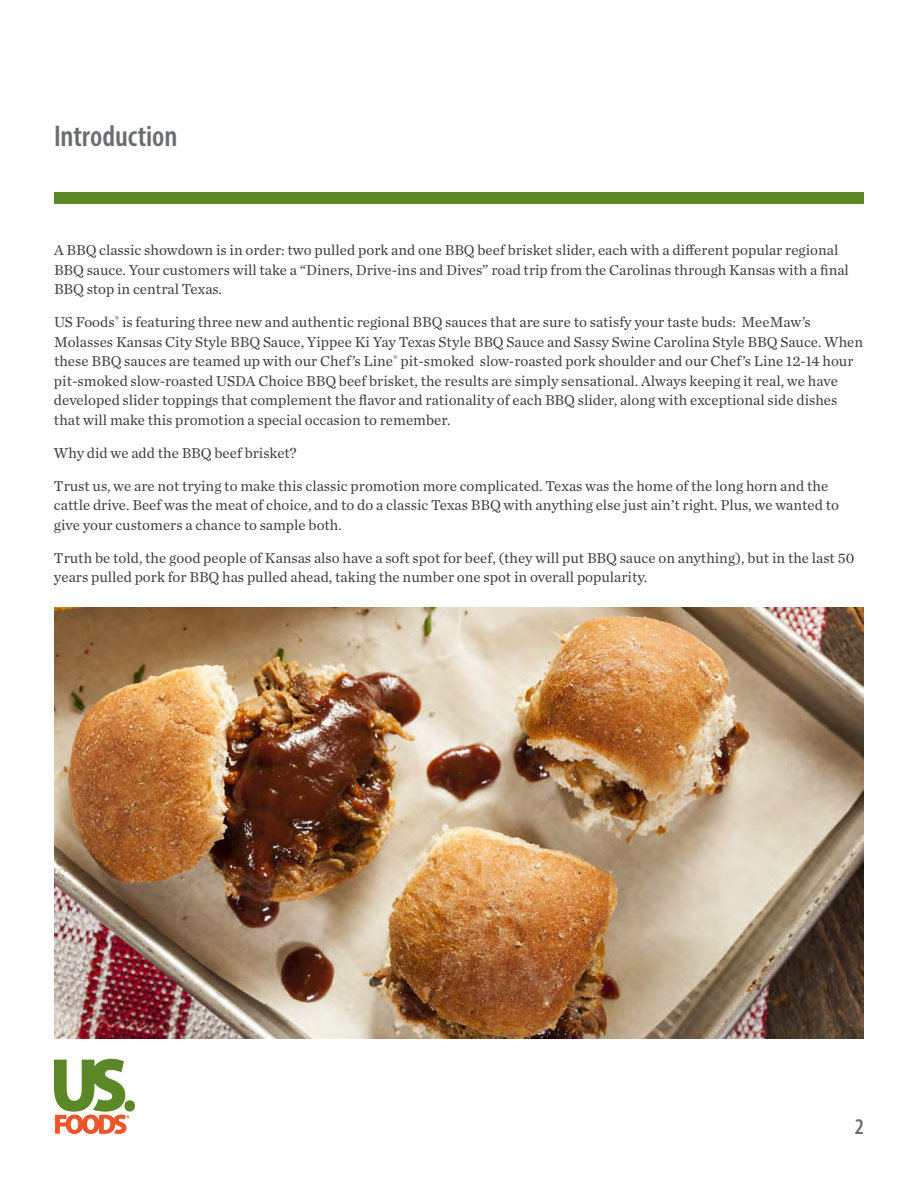
<style>
.page{position:relative;width:918px;height:1188px;background:#fff}
.page>*{position:absolute;margin:0;border:0;box-sizing:border-box;transform-origin:0 0}
.t1{font:600 condensed 30px "Myriad Pro";letter-spacing:-.005em;color:#6c6d70}
.t2{font:600 condensed 22.5px "Myriad Pro";color:#6c6d70}
.Body_Copy_Back_Page{font:15px/19.5px "Chronicle Text G1";color:#3e3e3f}
</style>
<div class="page">
<div style="left:124px;top:1100px;width:11px;height:12px;background:#5c8727;border-radius:50%"></div>
<svg style="left:54px;top:1059px;width:75px;height:75px"></svg>
<div style="left:54px;top:192px;width:810px;height:12px;background:#5c8727"></div>
<img style="left:54px;top:608px;width:810px;height:431px">
<p class="t1" style="left:54px;top:117px;width:125px">Introduction</p>
<p class="Body_Copy_Back_Page" style="left:54px;top:240px;width:796px">A BBQ classic showdown is in order: two pulled pork and one BBQ beef brisket slider, each with a different popular regional<br>BBQ sauce. Your customers will take a “Diners, Drive-ins and Dives” road trip from the Carolinas through Kansas with a final<br>BBQ stop in central Texas.</p>
<p class="Body_Copy_Back_Page" style="left:54px;top:312px;width:811px">US Foods<sup>®</sup> is featuring three new and authentic regional BBQ sauces that are sure to satisfy your taste buds: MeeMaw’s Molasses Kansas City Style BBQ Sauce, Yippee Ki Yay Texas Style BBQ Sauce and Sassy Swine Carolina Style BBQ Sauce. When these BBQ sauces are teamed up with our Chef’s Line<sup>®</sup> pit-smoked slow-roasted pork shoulder and our Chef’s Line 12-14 hour pit-smoked slow-roasted USDA Choice BBQ beef brisket, the results are simply sensational. Always keeping it real, we have developed slider toppings that complement the flavor and rationality of each BBQ slider, along with exceptional side dishes that will make this promotion a special occasion to remember.</p>
<p class="Body_Copy_Back_Page" style="left:54px;top:442px;width:244px">Why did we add the BBQ beef brisket?</p>
<p class="Body_Copy_Back_Page" style="left:54px;top:475px;width:787px">Trust us, we are not trying to make this classic promotion more complicated. Texas was the home of the long horn and the cattle drive. Beef was the meat of choice, and to do a classic Texas BBQ with anything else just ain’t right. Plus, we wanted to give your customers a chance to sample both.</p>
<p class="Body_Copy_Back_Page" style="left:54px;top:547px;width:802px">Truth be told, the good people of Kansas also have a soft spot for beef, (they will put BBQ sauce on anything), but in the last 50 years pulled pork for BBQ has pulled ahead, taking the number one spot in overall popularity.</p>
<p class="t2" style="left:855px;top:1113px;width:11px">2</p>
</div>
